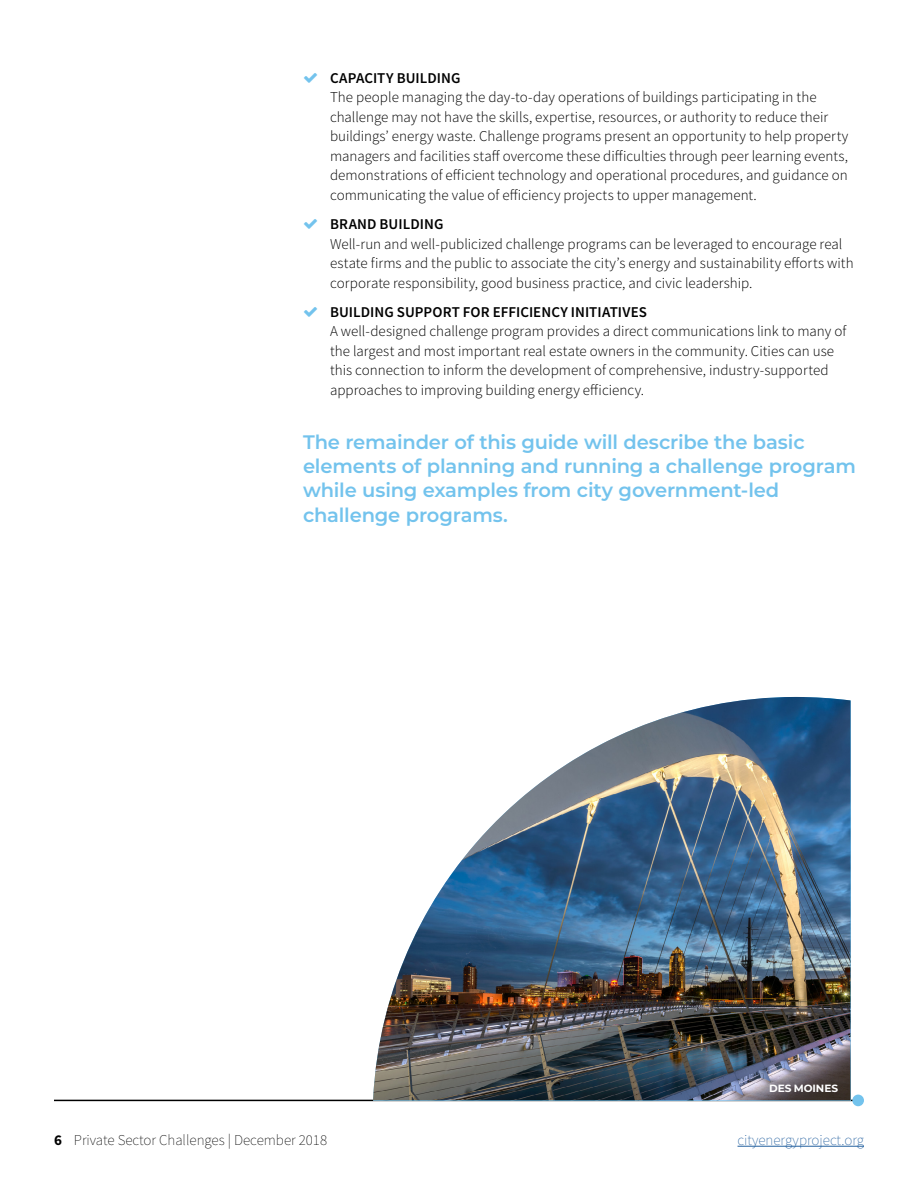
<style>
.page{position:relative;width:918px;height:1188px;background:#fff}
.page>*{position:absolute;margin:0;border:0;box-sizing:border-box;transform-origin:0 0}
.body-emphasis{font:600 19.5px/24.3px "Montserrat";letter-spacing:-.01em;color:#73c3ed}
.t1{font:300 15px/19.5px "Source Sans Pro";color:#000}
.t2{font:200 15px "Source Sans Pro";color:#000}
.t3{font:200 15px "Source Sans Pro";color:#215e9e}
.report-image-caption{font:700 10.5px "Montserrat";letter-spacing:-.005em;color:#fff}
.s1{font-weight:600}
.s2{font-weight:700}
</style>
<div class="page">
<hr style="left:54px;top:1100px;width:805px;height:1px;background:#000">
<div style="left:852px;top:1095px;width:12px;height:11px;background:#73c3ed;border-radius:50%"></div>
<hr style="left:738px;top:1146px;width:126px;height:1px;background:#215e9e">
<img style="left:373px;top:697px;width:477px;height:403px">
<p class="t1" style="left:330px;top:68px;width:520px"><span class="s1">CAPACITY BUILDING<br></span>The people managing the day-to-day operations of buildings participating in the challenge may not have the skills, expertise, resources, or authority to reduce their buildings’ energy waste. Challenge programs present an opportunity to help property managers and facilities staff overcome these difficulties through peer learning events, demonstrations of efficient technology and operational procedures, and guidance on communicating the value of efficiency projects to upper management.</p>
<p class="t1" style="left:330px;top:214px;width:525px"><span class="s1">BRAND BUILDING<br></span>Well-run and well-publicized challenge programs can be leveraged to encourage real estate firms and the public to associate the city’s energy and sustainability efforts with corporate responsibility, good business practice, and civic leadership.</p>
<p class="t1" style="left:330px;top:302px;width:518px"><span class="s1">BUILDING SUPPORT FOR EFFICIENCY INITIATIVES<br></span>A well-designed challenge program provides a direct communications link to many of the largest and most important real estate owners in the community. Cities can use this connection to inform the development of comprehensive, industry-supported approaches to improving building energy efficiency.</p>
<p class="body-emphasis" style="left:303px;top:429px;width:554px">The remainder of this guide will describe the basic elements of planning and running a challenge program while using examples from city government-led challenge programs.</p>
<p class="report-image-caption" style="left:769px;top:1081px;width:70px">DES MOINES</p>
<p class="t2" style="left:54px;top:1131px;width:275px"><span class="s2">6</span> Private Sector Challenges | December 2018</p>
<p class="t3" style="left:738px;top:1131px;width:128px">cityenergyproject.org</p>
</div>
